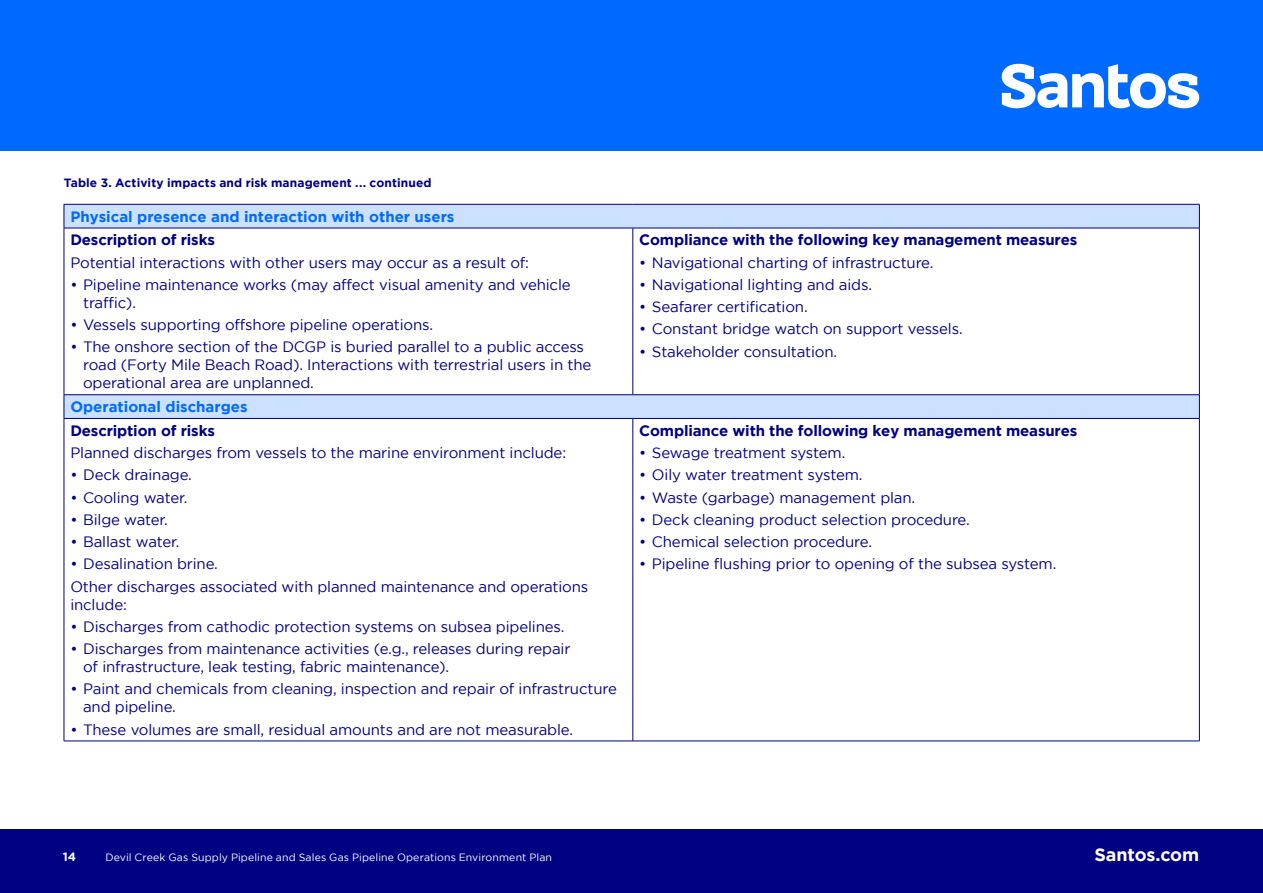
<style>
.page{position:relative;width:1263px;height:893px;background:#fff}
.page>*{position:absolute;margin:0;border:0;box-sizing:border-box;transform-origin:0 0}
.t1{font:700 18px "Gotham";letter-spacing:-.01em;color:#fff}
.t2{font:15px/18px "Gotham";letter-spacing:-.01em;color:#000082}
.t3{font:700 15px "Gotham";letter-spacing:-.01em;color:#000082}
.t4{font:700 15px "Gotham";color:#006aff}
.t5{font:700 12px "Gotham";letter-spacing:.01em;color:#000082}
.t6{font:700 12px "Gotham";color:#fff}
.t7{font:10.5px "Gotham";letter-spacing:.015em;color:#fff}
</style>
<div class="page">
<div style="left:0;top:0;width:1263px;height:151px;background:#006aff"></div>
<svg style="left:1002px;top:64px;width:197px;height:44px"></svg>
<div style="left:0;top:829px;width:1263px;height:64px;background:#000082"></div>
<svg style="left:65px;top:205px;width:1134px;height:213px"></svg>
<hr style="left:64px;top:204px;width:569px;height:1px;background:#000082">
<svg style="left:64px;top:204px;width:1px;height:24px"></svg>
<hr style="left:633px;top:204px;width:566px;height:1px;background:#000082">
<svg style="left:1199px;top:204px;width:1px;height:24px"></svg>
<hr style="left:64px;top:228px;width:569px;height:1px;background:#000082">
<hr style="left:64px;top:228px;width:1px;height:167px;background:#000082">
<hr style="left:633px;top:228px;width:566px;height:1px;background:#000082">
<hr style="left:632px;top:228px;width:1px;height:167px;background:#000082">
<hr style="left:1199px;top:228px;width:1px;height:167px;background:#000082">
<hr style="left:64px;top:394px;width:569px;height:1px;background:#000082">
<svg style="left:64px;top:395px;width:1px;height:23px"></svg>
<hr style="left:633px;top:394px;width:566px;height:1px;background:#000082">
<svg style="left:1199px;top:395px;width:1px;height:23px"></svg>
<hr style="left:64px;top:418px;width:569px;height:1px;background:#000082">
<hr style="left:64px;top:419px;width:1px;height:322px;background:#000082">
<hr style="left:633px;top:418px;width:566px;height:1px;background:#000082">
<hr style="left:632px;top:419px;width:1px;height:322px;background:#000082">
<hr style="left:1199px;top:419px;width:1px;height:322px;background:#000082">
<hr style="left:64px;top:741px;width:569px;height:1px;background:#000082">
<hr style="left:633px;top:741px;width:566px;height:1px;background:#000082">
<p class="t5" style="left:64px;top:176px;width:369px">Table 3. Activity impacts and risk management ... continued</p>
<p class="t4" style="left:70px;top:208px;width:386px">Physical presence and interaction with other users</p>
<p class="t3" style="left:70px;top:231px;width:146px">Description of risks</p>
<p class="t2" style="left:70px;top:253px;width:460px">Potential interactions with other users may occur as a result of:</p>
<p class="t2" style="left:83px;top:275px;width:489px;text-indent:-13px">• Pipeline maintenance works (may affect visual amenity and vehicle traffic).</p>
<p class="t2" style="left:70px;top:316px;width:364px">• Vessels supporting offshore pipeline operations.</p>
<p class="t2" style="left:83px;top:338px;width:510px;text-indent:-13px">• The onshore section of the DCGP is buried parallel to a public access road (Forty Mile Beach Road). Interactions with terrestrial users in the operational area are unplanned.</p>
<p class="t4" style="left:70px;top:398px;width:179px">Operational discharges</p>
<p class="t3" style="left:70px;top:422px;width:146px">Description of risks</p>
<p class="t2" style="left:70px;top:443px;width:497px">Planned discharges from vessels to the marine environment include:</p>
<p class="t2" style="left:70px;top:466px;width:123px">• Deck drainage.</p>
<p class="t2" style="left:70px;top:488px;width:119px">• Cooling water.</p>
<p class="t2" style="left:70px;top:510px;width:99px">• Bilge water.</p>
<p class="t2" style="left:70px;top:532px;width:111px">• Ballast water.</p>
<p class="t2" style="left:70px;top:555px;width:149px">• Desalination brine.</p>
<p class="t2" style="left:70px;top:577px;width:519px">Other discharges associated with planned maintenance and operations include:</p>
<p class="t2" style="left:70px;top:617px;width:496px">• Discharges from cathodic protection systems on subsea pipelines.</p>
<p class="t2" style="left:83px;top:639px;width:489px;text-indent:-13px">• Discharges from maintenance activities (e.g., releases during repair of infrastructure, leak testing, fabric maintenance).</p>
<p class="t2" style="left:83px;top:680px;width:535px;text-indent:-13px">• Paint and chemicals from cleaning, inspection and repair of infrastructure and pipeline.</p>
<p class="t2" style="left:70px;top:720px;width:504px">• These volumes are small, residual amounts and are not measurable.</p>
<p class="t3" style="left:639px;top:231px;width:440px">Compliance with the following key management measures</p>
<p class="t2" style="left:639px;top:253px;width:296px">• Navigational charting of infrastructure.</p>
<p class="t2" style="left:639px;top:275px;width:234px">• Navigational lighting and aids.</p>
<p class="t2" style="left:639px;top:298px;width:170px">• Seafarer certification.</p>
<p class="t2" style="left:639px;top:320px;width:325px">• Constant bridge watch on support vessels.</p>
<p class="t2" style="left:639px;top:342px;width:199px">• Stakeholder consultation.</p>
<p class="t3" style="left:639px;top:422px;width:440px">Compliance with the following key management measures</p>
<p class="t2" style="left:639px;top:443px;width:208px">• Sewage treatment system.</p>
<p class="t2" style="left:639px;top:466px;width:225px">• Oily water treatment system.</p>
<p class="t2" style="left:639px;top:488px;width:278px">• Waste (garbage) management plan.</p>
<p class="t2" style="left:639px;top:510px;width:332px">• Deck cleaning product selection procedure.</p>
<p class="t2" style="left:639px;top:532px;width:234px">• Chemical selection procedure.</p>
<p class="t2" style="left:639px;top:555px;width:419px">• Pipeline flushing prior to opening of the subsea system.</p>
<p class="t6" style="left:63px;top:850px;width:15px">14</p>
<p class="t7" style="left:105px;top:852px;width:448px">Devil Creek Gas Supply Pipeline and Sales Gas Pipeline Operations Environment Plan</p>
<p class="t1" style="left:1094px;top:844px;width:106px">Santos.com</p>
</div>
